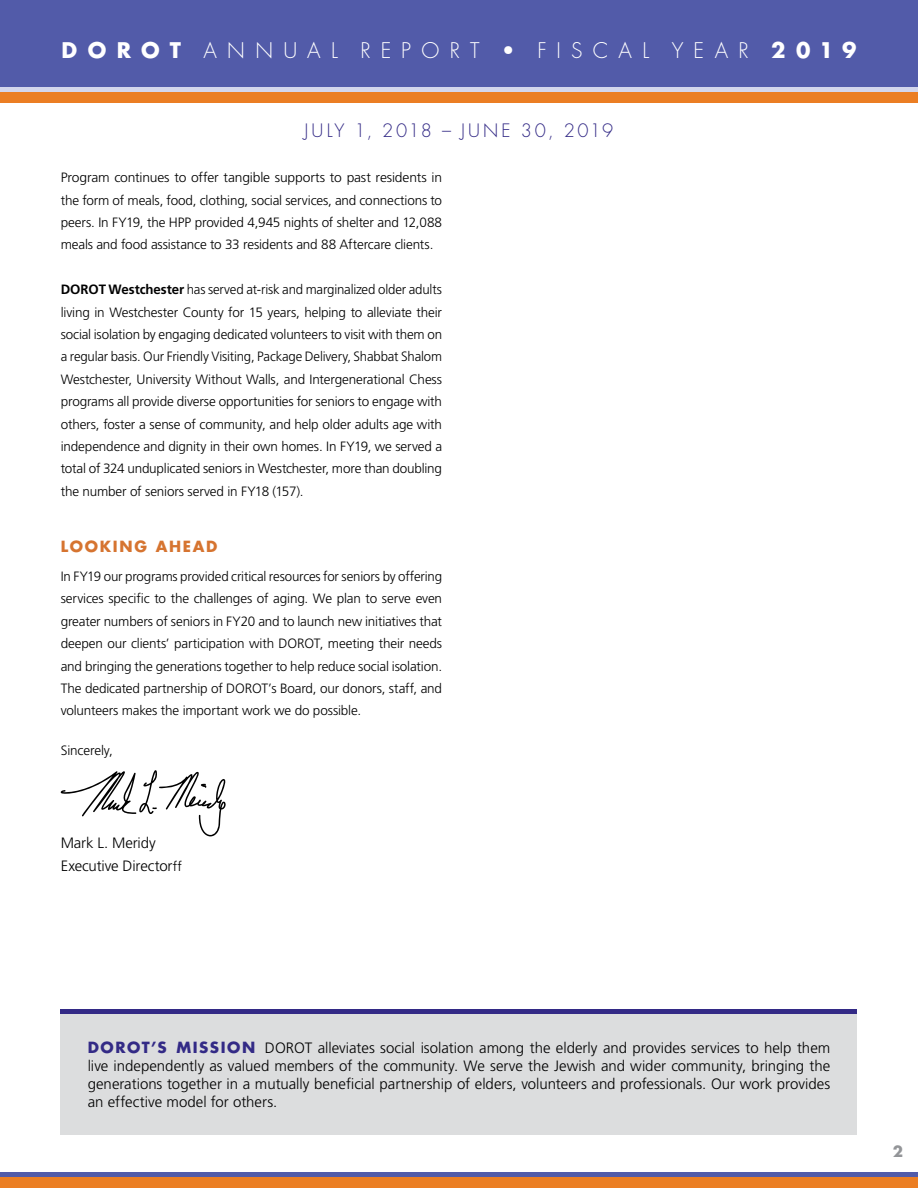
<style>
.page{position:relative;width:918px;height:1188px;background:#fff}
.page>*{position:absolute;margin:0;border:0;box-sizing:border-box;transform-origin:0 0}
.t1{font:300 21px "Futura Std";letter-spacing:.495em;color:#fff}
.t2{font:300 18px "Futura Std";letter-spacing:.15em;color:#332a86}
.t3{font:300 15px/18px "Frutiger CE";letter-spacing:-.005em;color:#000;text-align:justify}
.t4{font:700 15px "Futura Std";letter-spacing:.115em;color:#d67430}
.t5{font:700 15px "Futura Std";color:#939598}
.t6{font:300 13.5px/22.4px "Frutiger CE";letter-spacing:-.01em;color:#000;text-align:justify}
.s1{font-weight:700}
.s2{font-size:13.5px}
.s3{font-family:"Futura Std";font-weight:700;color:#332a86}
</style>
<div class="page">
<div style="left:61px;top:1009px;width:796px;height:5px;background:#332a86"></div>
<div style="left:61px;top:1014px;width:796px;height:120px;background:#dcddde"></div>
<svg style="left:61px;top:770px;width:165px;height:66px"></svg>
<div style="left:0;top:0;width:918px;height:87px;background:#525ba9"></div>
<svg style="left:0;top:87px;width:918px;height:6px;background:#d7c7ca"></svg>
<div style="left:0;top:93px;width:918px;height:10px;background:#eb7e23"></div>
<svg style="left:0;top:1173px;width:918px;height:5px;background:#70628e"></svg>
<div style="left:0;top:1178px;width:918px;height:10px;background:#eb7e23"></div>
<h1 class="t1" style="left:62px;top:37px;width:797px"><span class="s1">DOROT</span> ANNUAL REPORT • FISCAL YEAR <span class="s1">2019</span></h1>
<h2 class="t2" style="left:305px;top:120px;width:310px">JULY 1, 2018 – JUNE 30, 2019</h2>
<p class="t6" style="left:61px;top:166px;width:383px">Program continues to offer tangible supports to past residents in the form of meals, food, clothing, social services, and connections to peers. In FY19, the HPP provided 4,945 nights of shelter and 12,088 meals and food assistance to 33 residents and 88 Aftercare clients.</p>
<p class="t6" style="left:61px;top:278px;width:383px"><span class="s1">DOROT Westchester</span> has served at-risk and marginalized older adults living in Westchester County for 15 years, helping to alleviate their social isolation by engaging dedicated volunteers to visit with them on a regular basis. Our Friendly Visiting, Package Delivery, Shabbat Shalom Westchester, University Without Walls, and Intergenerational Chess programs all provide diverse opportunities for seniors to engage with others, foster a sense of community, and help older adults age with independence and dignity in their own homes. In FY19, we served a total of 324 unduplicated seniors in Westchester, more than doubling the number of seniors served in FY18 (157).</p>
<p class="t4" style="left:61px;top:536px;width:158px">LOOKING AHEAD</p>
<p class="t6" style="left:61px;top:565px;width:383px">In FY19 our programs provided critical resources for seniors by offering services specific to the challenges of aging. We plan to serve even greater numbers of seniors in FY20 and to launch new initiatives that deepen our clients’ participation with DOROT, meeting their needs and bringing the generations together to help reduce social isolation.<br>The dedicated partnership of DOROT’s Board, our donors, staff, and volunteers makes the important work we do possible.</p>
<p class="t6" style="left:61px;top:739px;width:54px">Sincerely,</p>
<p class="t3" style="left:61px;top:831px;width:123px;line-height:23.1px">Mark L. Meridy<br>Executive Director<span class="s2">ff</span></p>
<p class="t3" style="left:88px;top:1039px;width:744px"><span class="s3">DOROT’S MISSION</span> DOROT alleviates social isolation among the elderly and provides services to help them live independently as valued members of the community. We serve the Jewish and wider community, bringing the generations together in a mutually beneficial partnership of elders, volunteers and professionals. Our work provides an effective model for others.</p>
<p class="t5" style="left:893px;top:1142px;width:12px">2</p>
</div>
